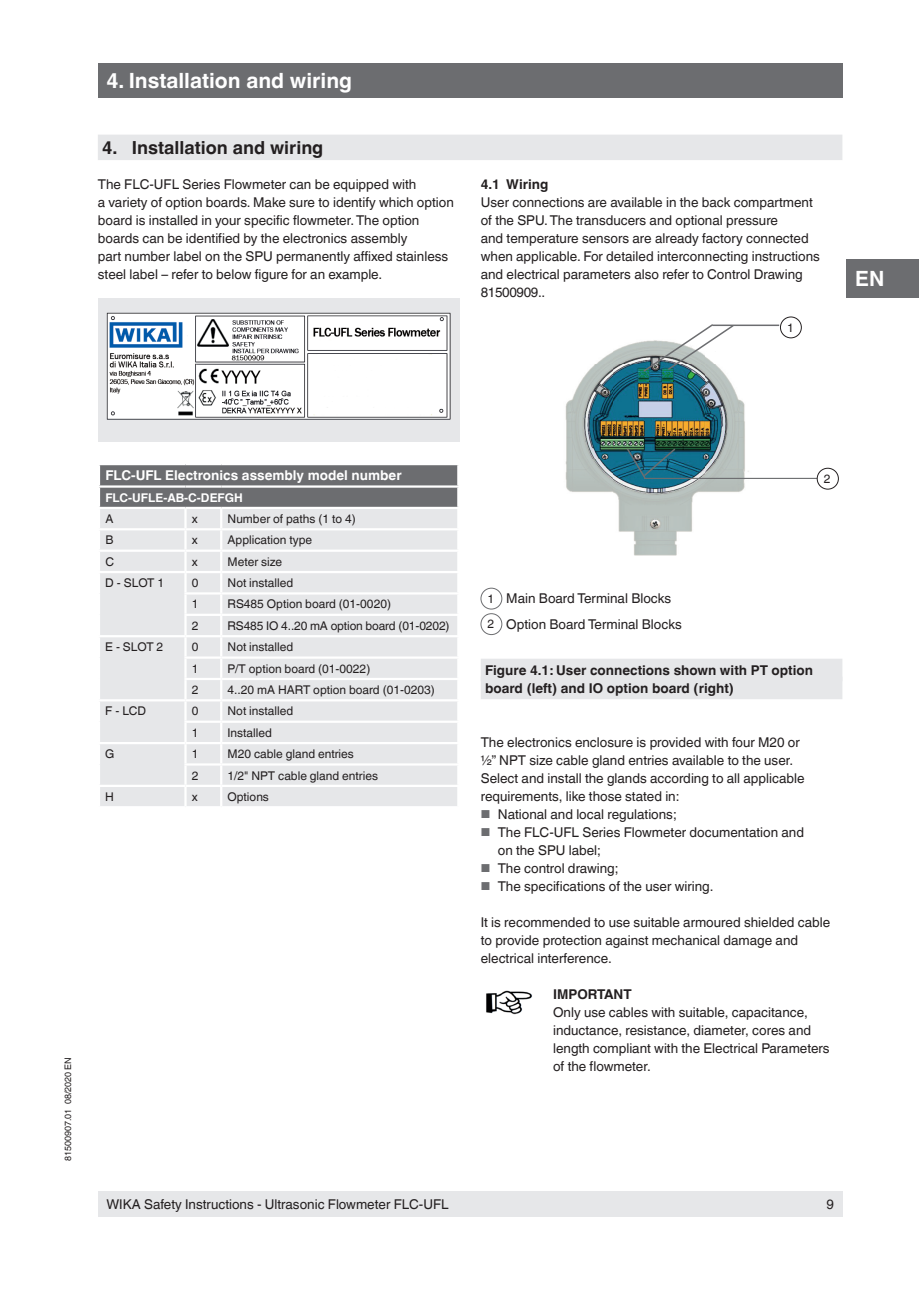
<style>
.page{position:relative;width:919px;height:1289px;background:#fff}
.page>*{position:absolute;margin:0;border:0;box-sizing:border-box;transform-origin:0 0}
.t1{font:700 21px "Helvetica World";color:#fff}
.t2{font:700 18px "Helvetica World";color:#231f20}
.t3{font:13.5px/18px "Helvetica World";color:#231f20}
.t4{font:700 13.5px/18px "Helvetica World";color:#231f20}
.t5{font:700 13.5px "Helvetica World";color:#fff}
.t6{font:12px "Helvetica World";color:#231f20}
.t7{font:700 12px "Helvetica World";color:#fff}
.t8{font:9px "Helvetica World";color:#231f20}
.s1{font-size:12px}
.s2{font-size:11.55px;color:#6c6d70}
</style>
<div class="page">
<div style="left:98px;top:1191px;width:744px;height:25px;background:#e6e7e9"></div>
<div style="left:98px;top:64px;width:744px;height:34px;background:#6c6d70"></div>
<div style="left:846px;top:259px;width:72px;height:39px;background:#6c6d70"></div>
<div style="left:98px;top:135px;width:744px;height:25px;background:#e6e7e9"></div>
<div style="left:98px;top:298px;width:361px;height:143px;background:#e6e7e9"></div>
<img style="left:106px;top:312px;width:345px;height:108px">
<div style="left:100px;top:656px;width:357px;height:150px;background:#e6e7e9"></div>
<svg style="left:99px;top:464px;width:360px;height:192px;background:#cfd0d2"></svg>
<hr style="left:184px;top:656px;width:37px;height:2px;background:#fff">
<hr style="left:184px;top:658px;width:3px;height:20px;background:#fff">
<hr style="left:221px;top:656px;width:238px;height:2px;background:#fff">
<hr style="left:220px;top:658px;width:2px;height:20px;background:#fff">
<hr style="left:184px;top:678px;width:37px;height:2px;background:#fff">
<hr style="left:184px;top:680px;width:3px;height:19px;background:#fff">
<hr style="left:221px;top:678px;width:238px;height:2px;background:#fff">
<hr style="left:98px;top:699px;width:87px;height:2px;background:#fff">
<hr style="left:185px;top:699px;width:36px;height:2px;background:#fff">
<hr style="left:184px;top:701px;width:3px;height:19px;background:#fff">
<hr style="left:221px;top:699px;width:238px;height:2px;background:#fff">
<svg style="left:220px;top:680px;width:2px;height:40px"></svg>
<hr style="left:184px;top:720px;width:37px;height:2px;background:#fff">
<hr style="left:184px;top:722px;width:3px;height:20px;background:#fff">
<hr style="left:221px;top:720px;width:238px;height:2px;background:#fff">
<hr style="left:220px;top:722px;width:2px;height:20px;background:#fff">
<hr style="left:98px;top:742px;width:87px;height:2px;background:#fff">
<hr style="left:185px;top:742px;width:36px;height:2px;background:#fff">
<hr style="left:184px;top:744px;width:3px;height:19px;background:#fff">
<hr style="left:221px;top:742px;width:238px;height:2px;background:#fff">
<hr style="left:184px;top:763px;width:37px;height:2px;background:#fff">
<hr style="left:184px;top:765px;width:3px;height:19px;background:#fff">
<hr style="left:221px;top:763px;width:238px;height:2px;background:#fff">
<hr style="left:98px;top:784px;width:87px;height:3px;background:#fff">
<hr style="left:185px;top:784px;width:36px;height:3px;background:#fff">
<hr style="left:184px;top:787px;width:3px;height:19px;background:#fff">
<hr style="left:221px;top:784px;width:238px;height:3px;background:#fff">
<svg style="left:220px;top:744px;width:2px;height:62px"></svg>
<div style="left:480px;top:658px;width:362px;height:23px;background:#e6e7e9"></div>
<div style="left:480px;top:676px;width:362px;height:23px;background:#e6e7e9"></div>
<img style="left:565px;top:317px;width:233px;height:239px">
<div style="left:780px;top:317px;width:21px;height:21px;border:1px solid #231f20;border-radius:50%"></div>
<svg style="left:641px;top:322px;width:94px;height:51px"></svg>
<hr style="left:712px;top:324px;width:67px;height:2px;background:#6c6d70">
<hr style="left:644px;top:478px;width:173px;height:1px;background:#6c6d70">
<div style="left:817px;top:468px;width:21px;height:21px;border:1px solid #231f20;border-radius:50%"></div>
<svg style="left:625px;top:447px;width:52px;height:33px;background:#1c667c"></svg>
<img style="left:486px;top:990px;width:46px;height:24px">
<div style="left:480px;top:588px;width:22px;height:21px;border:1px solid #6c6d70;border-radius:50%"></div>
<div style="left:480px;top:613px;width:22px;height:21px;border:1px solid #6c6d70;border-radius:50%"></div>
<h1 class="t1" style="left:106px;top:69px;width:247px">4. Installation and wiring</h1>
<h2 class="t2" style="left:102px;top:137px;width:223px">4. Installation and wiring</h2>
<p class="t3" style="left:98px;top:175px;width:357px">The FLC-UFL Series Flowmeter can be equipped with<br>a variety of option boards. Make sure to identify which option board is installed in your specific flowmeter. The option boards can be identified by the electronics assembly<br>part number label on the SPU permanently affixed stainless steel label – refer to below figure for an example.</p>
<p class="t4" style="left:480px;top:175px;width:69px">4.1 Wiring</p>
<p class="t3" style="left:480px;top:193px;width:340px">User connections are available in the back compartment of the SPU. The transducers and optional pressure<br>and temperature sensors are already factory connected when applicable. For detailed interconnecting instructions and electrical parameters also refer to Control Drawing 81500909..</p>
<p class="t6" style="left:787px;top:320px;width:8px">1</p>
<h1 class="t1" style="left:855px;top:267px;width:31px">EN</h1>
<p class="t8" style="left:63px;top:1161px;width:106px;rotate:-90deg">81500907.01 08/2020 EN</p>
<p class="t5" style="left:105px;top:467px;width:298px">FLC-UFL Electronics assembly model number</p>
<p class="t7" style="left:105px;top:490px;width:139px">FLC-UFLE-AB-C-DEFGH</p>
<p class="t6" style="left:105px;top:512px;width:10px">A</p>
<p class="t6" style="left:192px;top:512px;width:8px">x</p>
<p class="t6" style="left:227px;top:512px;width:130px">Number of paths (1 to 4)</p>
<p class="t6" style="left:105px;top:533px;width:10px">B</p>
<p class="t6" style="left:192px;top:533px;width:7px">x</p>
<p class="t6" style="left:227px;top:533px;width:86px">Application type</p>
<p class="t6" style="left:105px;top:554px;width:10px">C</p>
<p class="t6" style="left:192px;top:554px;width:7px">x</p>
<p class="t6" style="left:227px;top:554px;width:56px">Meter size</p>
<p class="t6" style="left:105px;top:576px;width:60px">D - SLOT 1</p>
<p class="t6" style="left:192px;top:576px;width:8px">0</p>
<p class="t6" style="left:227px;top:576px;width:67px">Not installed</p>
<p class="t6" style="left:192px;top:597px;width:8px">1</p>
<p class="t6" style="left:227px;top:597px;width:165px">RS485 Option board (01-0020)</p>
<p class="t6" style="left:192px;top:618px;width:8px">2</p>
<p class="t6" style="left:227px;top:618px;width:223px">RS485 IO 4..20 mA option board (01-0202)</p>
<p class="t6" style="left:105px;top:640px;width:59px">E - SLOT 2</p>
<p class="t6" style="left:192px;top:640px;width:8px">0</p>
<p class="t6" style="left:227px;top:640px;width:67px">Not installed</p>
<p class="t6" style="left:192px;top:661px;width:8px">1</p>
<p class="t6" style="left:227px;top:661px;width:144px">P/T option board (01-0022)</p>
<p class="t6" style="left:192px;top:682px;width:8px">2</p>
<p class="t6" style="left:227px;top:682px;width:209px">4..20 mA HART option board (01-0203)</p>
<p class="t6" style="left:105px;top:704px;width:42px">F - LCD</p>
<p class="t6" style="left:192px;top:704px;width:8px">0</p>
<p class="t6" style="left:227px;top:704px;width:67px">Not installed</p>
<p class="t6" style="left:192px;top:725px;width:8px">1</p>
<p class="t6" style="left:227px;top:725px;width:46px">Installed</p>
<p class="t6" style="left:105px;top:747px;width:11px">G</p>
<p class="t6" style="left:192px;top:747px;width:8px">1</p>
<p class="t6" style="left:227px;top:747px;width:128px">M20 cable gland entries</p>
<p class="t6" style="left:192px;top:768px;width:8px">2</p>
<p class="t6" style="left:227px;top:768px;width:152px">1/2" NPT cable gland entries</p>
<p class="t6" style="left:105px;top:789px;width:10px">H</p>
<p class="t6" style="left:192px;top:789px;width:7px">x</p>
<p class="t6" style="left:227px;top:789px;width:43px">Options</p>
<p class="t6" style="left:823px;top:472px;width:8px">2</p>
<p class="t3" style="left:487px;top:586px;width:196px;line-height:25.5px"><span class="s1">1</span> Main Board Terminal Blocks<br><span class="s1">2</span> Option Board Terminal Blocks</p>
<p class="t4" style="left:485px;top:661px;width:329px">Figure 4.1: User connections shown with PT option board (left) and IO option board (right)</p>
<p class="t3" style="left:480px;top:733px;width:325px">The electronics enclosure is provided with four M20 or ½” NPT size cable gland entries available to the user.<br>Select and install the glands according to all applicable requirements, like those stated in:</p>
<p class="t3" style="left:480px;top:805px;width:197px"><span class="s2">■</span> National and local regulations;</p>
<p class="t3" style="left:497px;top:823px;width:308px;text-indent:-17px"><span class="s2">■</span> The FLC-UFL Series Flowmeter documentation and on the SPU label;</p>
<p class="t3" style="left:480px;top:859px;width:139px"><span class="s2">■</span> The control drawing;</p>
<p class="t3" style="left:480px;top:877px;width:234px"><span class="s2">■</span> The specifications of the user wiring.</p>
<p class="t3" style="left:480px;top:913px;width:351px">It is recommended to use suitable armoured shielded cable to provide protection against mechanical damage and electrical interference.</p>
<p class="t4" style="left:553px;top:985px;width:80px">IMPORTANT</p>
<p class="t3" style="left:553px;top:1003px;width:278px">Only use cables with suitable, capacitance, inductance, resistance, diameter, cores and length compliant with the Electrical Parameters of the flowmeter.</p>
<p class="t3" style="left:106px;top:1194px;width:344px">WIKA Safety Instructions - Ultrasonic Flowmeter FLC-UFL</p>
<p class="t3" style="left:826px;top:1194px;width:9px">9</p>
</div>
